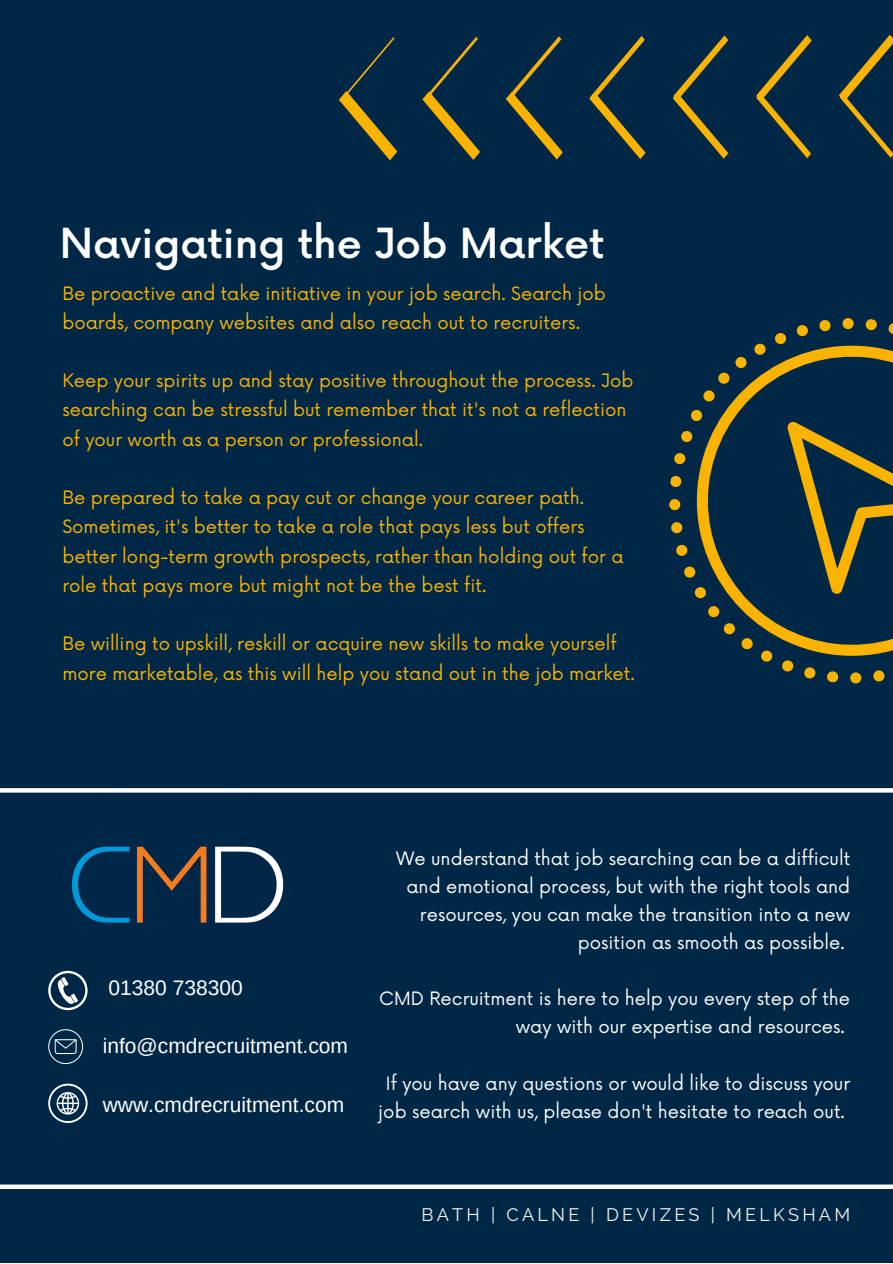
<style>
.page{position:relative;width:893px;height:1264px;background:#fff}
.page>*{position:absolute;margin:0;border:0;box-sizing:border-box;transform-origin:0 0}
.t1{font:500 40.35px "Now";color:#fff}
.t2{font:21px "Arimo";color:#fff}
.t3{font:18px/29.2px "Now";color:#fab400}
.t4{font:18px/28px "Now";color:#fff}
.t5{font:18px "Raleway";letter-spacing:.18em;color:#f5f5ef}
</style>
<div class="page">
<div style="left:0;top:0;width:892px;height:1262px;background:#002846"></div>
<svg style="left:339px;top:96px;width:553px;height:65px"></svg>
<svg style="left:342px;top:34px;width:550px;height:99px"></svg>
<img style="left:58px;top:792px;width:237px;height:131px">
<svg style="left:0;top:788px;width:892px;height:4px;background:#f7f8f9"></svg>
<svg style="left:0;top:1184px;width:892px;height:4px;background:#dde2e6"></svg>
<svg style="left:669px;top:318px;width:223px;height:366px"></svg>
<svg style="left:48px;top:970px;width:40px;height:40px"></svg>
<svg style="left:48px;top:1083px;width:40px;height:39px"></svg>
<svg style="left:48px;top:1029px;width:35px;height:35px"></svg>
<h1 class="t1" style="left:60px;top:221px;width:546px">Navigating the Job Market</h1>
<p class="t3" style="left:62px;top:279px;width:545px">Be proactive and take initiative in your job search. Search job boards, company websites and also reach out to recruiters.</p>
<p class="t3" style="left:62px;top:367px;width:572px">Keep your spirits up and stay positive throughout the process. Job searching can be stressful but remember that it's not a reflection of your worth as a person or professional.</p>
<p class="t3" style="left:62px;top:484px;width:562px">Be prepared to take a pay cut or change your career path.<br>Sometimes, it's better to take a role that pays less but offers better long-term growth prospects, rather than holding out for a role that pays more but might not be the best fit.</p>
<p class="t3" style="left:62px;top:630px;width:573px">Be willing to upskill, reskill or acquire new skills to make yourself more marketable, as this will help you stand out in the job market.</p>
<p class="t2" style="left:109px;top:975px;width:136px">01380 738300</p>
<p class="t2" style="left:103px;top:1034px;width:247px">info@cmdrecruitment.com</p>
<p class="t2" style="left:103px;top:1092px;width:243px">www.cmdrecruitment.com</p>
<p class="t4" style="left:396px;top:845px;width:455px">We understand that job searching can be a difficult</p>
<p class="t4" style="left:406px;top:873px;width:445px">and emotional process, but with the right tools and</p>
<p class="t4" style="left:420px;top:901px;width:432px">resources, you can make the transition into a new</p>
<p class="t4" style="left:577px;top:929px;width:268px">position as smooth as possible.</p>
<p class="t4" style="left:516px;top:985px;width:336px;text-indent:-137px">CMD Recruitment is here to help you every step of the way with our expertise and resources.</p>
<p class="t4" style="left:378px;top:1069px;width:473px;text-align:center">If you have any questions or would like to discuss your job search with us, please don't hesitate to reach out.</p>
<p class="t5" style="left:421px;top:1204px;width:430px">BATH | CALNE | DEVIZES | MELKSHAM</p>
</div>
